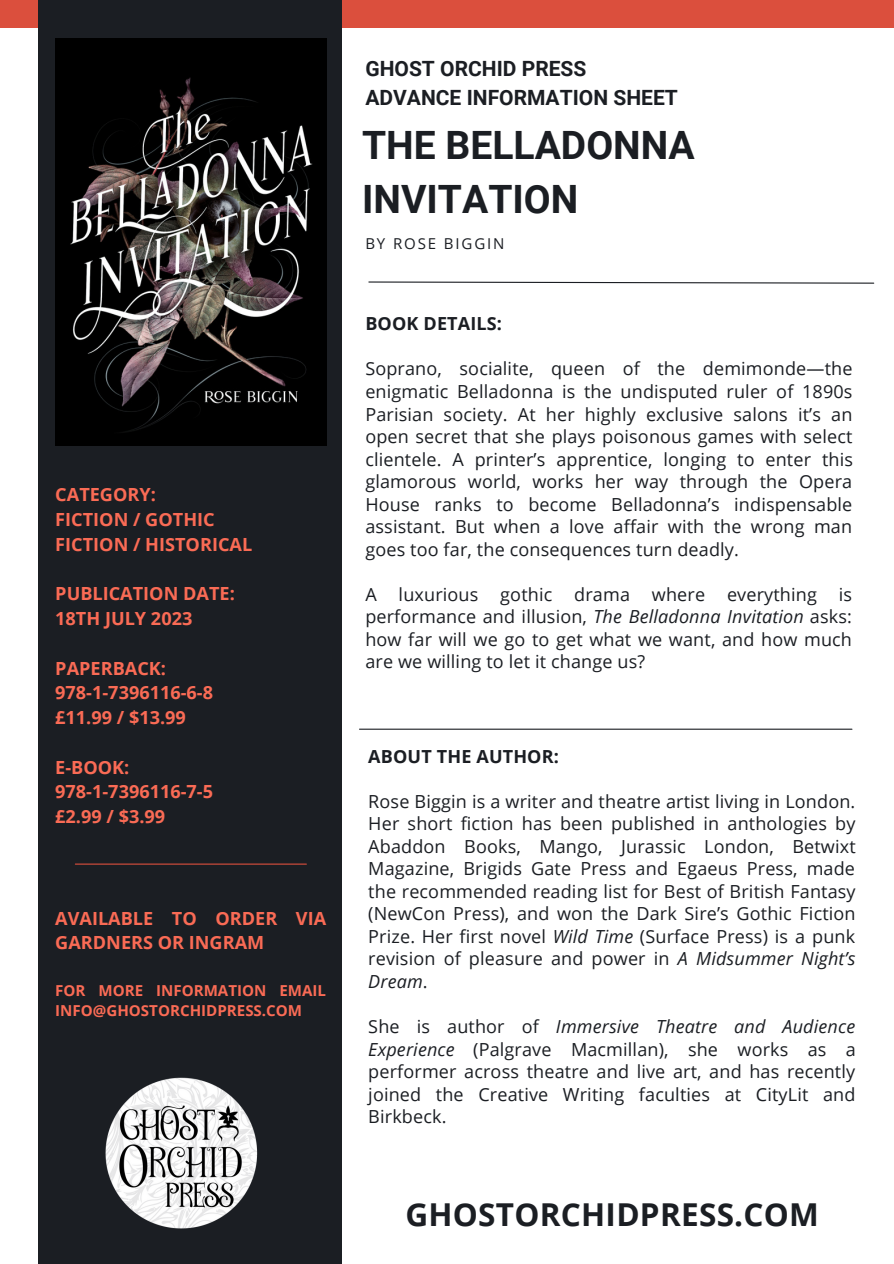
<style>
.page{position:relative;width:894px;height:1264px;background:#fff}
.page>*{position:absolute;margin:0;border:0;box-sizing:border-box;transform-origin:0 0}
.t1{font:700 39px/54px "Roboto";color:#1b1e23}
.t2{font:700 31.5px "Open Sans";letter-spacing:.01em;color:#1b1e23}
.t3{font:700 21px/29.2px "Roboto";color:#1b1e23}
.t4{font:700 18.15px/24.8px "Open Sans";color:#fa6b55}
.t5{font:18px/22.5px "Open Sans";letter-spacing:.01em;color:#1b1e23;text-align:justify}
.t6{font:700 18px "Open Sans";letter-spacing:.01em;color:#1b1e23}
.t7{font:700 15.15px/20.2px "Open Sans";color:#fa6b55}
.t8{font:15px "Open Sans";letter-spacing:.125em;color:#1b1e23}
.s1{font-style:italic}
</style>
<div class="page">
<div style="left:0;top:0;width:893px;height:27px;background:#db4f3d"></div>
<div style="left:38px;top:0;width:304px;height:1263px;background:#1b1e23"></div>
<hr style="left:75px;top:863px;width:231px;height:1px;background:#db4f3d">
<svg style="left:368px;top:281px;width:506px;height:3px"></svg>
<hr style="left:359px;top:728px;width:492px;height:1px;background:#1b1e23">
<img style="left:105px;top:1077px;width:153px;height:152px">
<img style="left:55px;top:39px;width:272px;height:406px">
<p class="t4" style="left:55px;top:481px;width:198px">CATEGORY:<br>FICTION / GOTHIC<br>FICTION / HISTORICAL</p>
<p class="t4" style="left:55px;top:580px;width:181px">PUBLICATION DATE:<br>18TH JULY 2023</p>
<p class="t4" style="left:55px;top:655px;width:159px">PAPERBACK:<br>978-1-7396116-6-8 £11.99 / $13.99</p>
<p class="t4" style="left:55px;top:754px;width:159px">E-BOOK:<br>978-1-7396116-7-5 £2.99 / $3.99</p>
<p class="t4" style="left:55px;top:905px;width:272px">AVAILABLE TO ORDER VIA<br>GARDNERS OR INGRAM</p>
<p class="t7" style="left:55px;top:979px;width:272px">FOR MORE INFORMATION EMAIL<br>INFO@GHOSTORCHIDPRESS.COM</p>
<p class="t3" style="left:365px;top:54px;width:314px">GHOST ORCHID PRESS<br>ADVANCE INFORMATION SHEET</p>
<h1 class="t1" style="left:362px;top:118px;width:334px">THE BELLADONNA<br>INVITATION</h1>
<p class="t8" style="left:365px;top:233px;width:141px">BY ROSE BIGGIN</p>
<p class="t6" style="left:365px;top:311px;width:138px">BOOK DETAILS:</p>
<p class="t5" style="left:365px;top:357px;width:489px">Soprano, socialite, queen of the demimonde—the enigmatic Belladonna is the undisputed ruler of 1890s Parisian society. At her highly exclusive salons it’s an open secret that she plays poisonous games with select clientele. A printer’s apprentice, longing to enter this glamorous world, works her way through the Opera House ranks to become Belladonna’s indispensable assistant. But when a love affair with the wrong man goes too far, the consequences turn deadly.</p>
<p class="t5" style="left:365px;top:582px;width:488px">A luxurious gothic drama where everything is performance and illusion, <span class="s1">The Belladonna Invitation</span> asks: how far will we go to get what we want, and how much are we willing to let it change us?</p>
<p class="t6" style="left:368px;top:743px;width:192px">ABOUT THE AUTHOR:</p>
<p class="t5" style="left:368px;top:789px;width:489px">Rose Biggin is a writer and theatre artist living in London.<br>Her short fiction has been published in anthologies by Abaddon Books, Mango, Jurassic London, Betwixt Magazine, Brigids Gate Press and Egaeus Press, made the recommended reading list for Best of British Fantasy (NewCon Press), and won the Dark Sire’s Gothic Fiction Prize. Her first novel <span class="s1">Wild Time</span> (Surface Press) is a punk revision of pleasure and power in <span class="s1">A Midsummer Night’s Dream</span>.</p>
<p class="t5" style="left:368px;top:1014px;width:489px">She is author of <span class="s1">Immersive Theatre and Audience Experience</span> (Palgrave Macmillan), she works as a performer across theatre and live art, and has recently joined the Creative Writing faculties at CityLit and Birkbeck.</p>
<h2 class="t2" style="left:405px;top:1192px;width:415px">GHOSTORCHIDPRESS.COM</h2>
</div>
